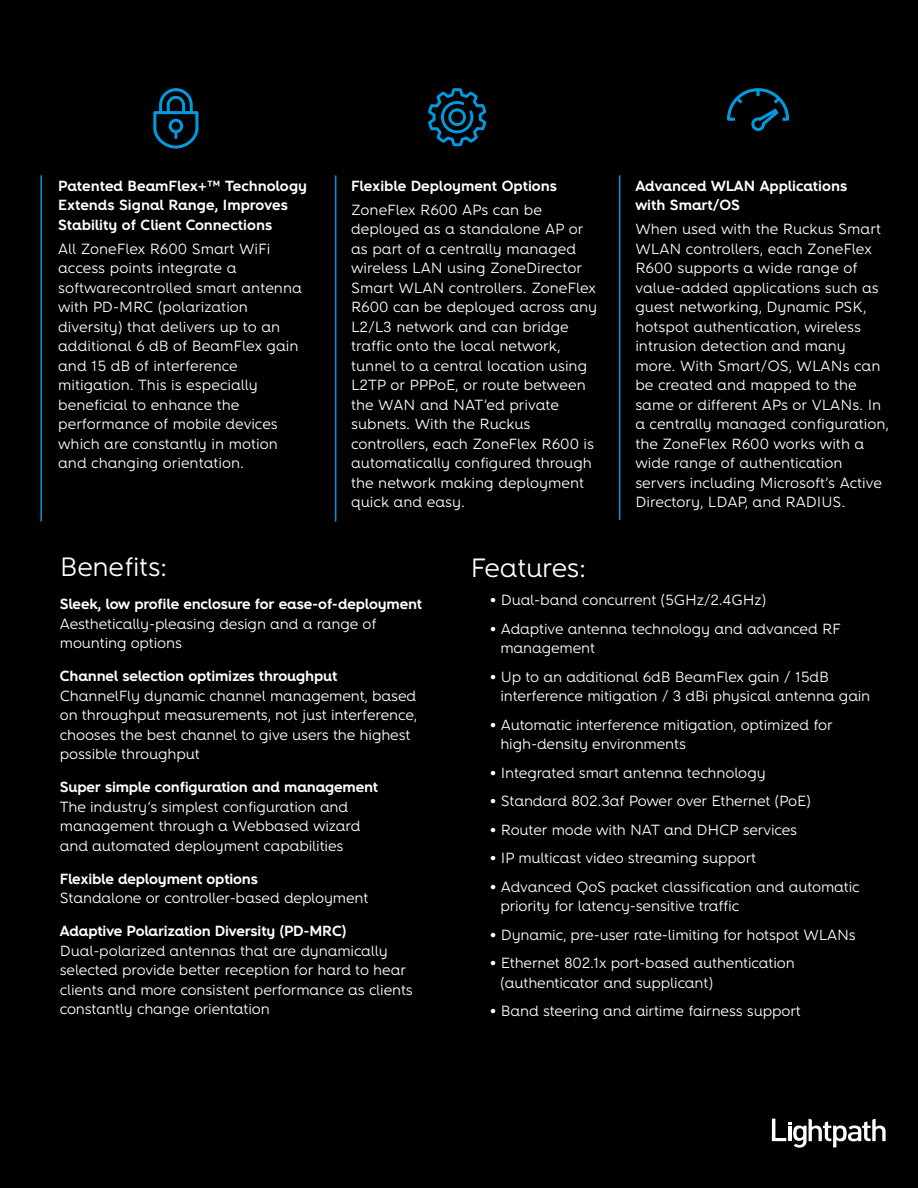
<style>
.page{position:relative;width:918px;height:1188px;background:#000}
.page>*{position:absolute;margin:0;border:0;box-sizing:border-box;transform-origin:0 0}
.t1{font:27px "Altice";letter-spacing:-.01em;color:#fff}
.t2{font:15px/19.5px "Altice";letter-spacing:-.01em;color:#fff}
.t3{font:700 15px/19.5px "Altice";letter-spacing:-.01em;color:#fff}
</style>
<div class="page">
<svg style="left:772px;top:1119px;width:114px;height:29px"></svg>
<hr style="left:40px;top:175px;width:2px;height:347px;background:#009bdf">
<hr style="left:335px;top:175px;width:1px;height:347px;background:#009bdf">
<hr style="left:619px;top:175px;width:1px;height:345px;background:#009bdf">
<svg style="left:153px;top:88px;width:45px;height:61px"></svg>
<svg style="left:428px;top:88px;width:58px;height:58px"></svg>
<svg style="left:727px;top:88px;width:62px;height:43px"></svg>
<p class="t3" style="left:58px;top:176px;width:251px">Patented BeamFlex+™ Technology<br>Extends Signal Range, Improves<br>Stability of Client Connections</p>
<p class="t2" style="left:58px;top:239px;width:245px">All ZoneFlex R600 Smart WiFi access points integrate a softwarecontrolled smart antenna with PD-MRC (polarization diversity) that delivers up to an additional 6 dB of BeamFlex gain and 15 dB of interference mitigation. This is especially beneficial to enhance the performance of mobile devices which are constantly in motion and changing orientation.</p>
<p class="t3" style="left:351px;top:176px;width:207px">Flexible Deployment Options</p>
<p class="t2" style="left:351px;top:200px;width:248px">ZoneFlex R600 APs can be deployed as a standalone AP or as part of a centrally managed wireless LAN using ZoneDirector<br>Smart WLAN controllers. ZoneFlex<br>R600 can be deployed across any<br>L2/L3 network and can bridge traffic onto the local network, tunnel to a central location using<br>L2TP or PPPoE, or route between the WAN and NAT’ed private subnets. With the Ruckus controllers, each ZoneFlex R600 is automatically configured through the network making deployment quick and easy.</p>
<p class="t3" style="left:635px;top:176px;width:213px">Advanced WLAN Applications with Smart/OS</p>
<p class="t2" style="left:635px;top:219px;width:255px">When used with the Ruckus Smart<br>WLAN controllers, each ZoneFlex<br>R600 supports a wide range of value-added applications such as guest networking, Dynamic PSK, hotspot authentication, wireless intrusion detection and many more. With Smart/OS, WLANs can be created and mapped to the same or different APs or VLANs. In a centrally managed configuration, the ZoneFlex R600 works with a wide range of authentication servers including Microsoft’s Active<br>Directory, LDAP, and RADIUS.</p>
<h1 class="t1" style="left:60px;top:551px;width:109px">Benefits:</h1>
<p class="t3" style="left:60px;top:594px;width:364px">Sleek, low profile enclosure for ease-of-deployment</p>
<p class="t2" style="left:60px;top:614px;width:318px">Aesthetically-pleasing design and a range of mounting options</p>
<p class="t3" style="left:60px;top:666px;width:279px">Channel selection optimizes throughput</p>
<p class="t2" style="left:60px;top:686px;width:359px">ChannelFly dynamic channel management, based on throughput measurements, not just interference, chooses the best channel to give users the highest possible throughput</p>
<p class="t3" style="left:60px;top:777px;width:320px">Super simple configuration and management</p>
<p class="t2" style="left:60px;top:797px;width:302px">The industry’s simplest configuration and management through a Webbased wizard and automated deployment capabilities</p>
<p class="t3" style="left:60px;top:869px;width:200px">Flexible deployment options</p>
<p class="t2" style="left:60px;top:888px;width:310px">Standalone or controller-based deployment</p>
<p class="t3" style="left:60px;top:921px;width:288px">Adaptive Polarization Diversity (PD-MRC)</p>
<p class="t2" style="left:60px;top:941px;width:355px">Dual-polarized antennas that are dynamically selected provide better reception for hard to hear clients and more consistent performance as clients constantly change orientation</p>
<h1 class="t1" style="left:470px;top:552px;width:117px">Features:</h1>
<p class="t2" style="left:490px;top:590px;width:278px">• Dual-band concurrent (5GHz/2.4GHz)</p>
<p class="t2" style="left:500px;top:619px;width:342px;text-indent:-10px">• Adaptive antenna technology and advanced RF management</p>
<p class="t2" style="left:500px;top:667px;width:372px;text-indent:-10px">• Up to an additional 6dB BeamFlex gain / 15dB interference mitigation / 3 dBi physical antenna gain</p>
<p class="t2" style="left:500px;top:715px;width:334px;text-indent:-10px">• Automatic interference mitigation, optimized for high-density environments</p>
<p class="t2" style="left:490px;top:763px;width:277px">• Integrated smart antenna technology</p>
<p class="t2" style="left:490px;top:791px;width:322px">• Standard 802.3af Power over Ethernet (PoE)</p>
<p class="t2" style="left:490px;top:820px;width:309px">• Router mode with NAT and DHCP services</p>
<p class="t2" style="left:490px;top:848px;width:268px">• IP multicast video streaming support</p>
<p class="t2" style="left:500px;top:877px;width:361px;text-indent:-10px">• Advanced QoS packet classification and automatic priority for latency-sensitive traffic</p>
<p class="t2" style="left:490px;top:925px;width:368px">• Dynamic, pre-user rate-limiting for hotspot WLANs</p>
<p class="t2" style="left:500px;top:953px;width:296px;text-indent:-10px">• Ethernet 802.1x port-based authentication (authenticator and supplicant)</p>
<p class="t2" style="left:490px;top:1001px;width:312px">• Band steering and airtime fairness support</p>
</div>
